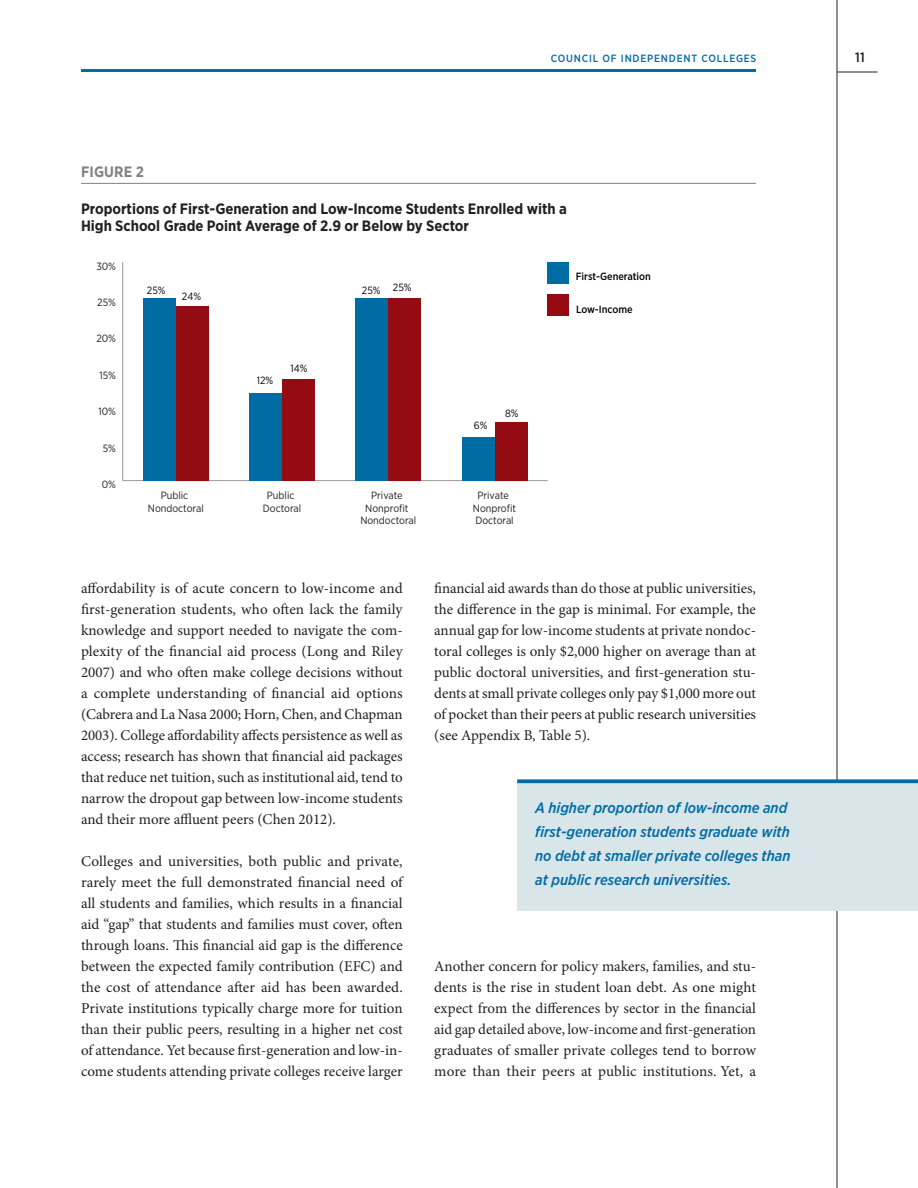
<style>
.page{position:relative;width:918px;height:1188px;background:#fff}
.page>*{position:absolute;margin:0;border:0;box-sizing:border-box;transform-origin:0 0}
.t1{font:15px/21px "Minion Pro";color:#231f20;text-align:justify}
.t2{font:700 15px/16.5px "Gotham Narrow";color:#231f20}
.t3{font:italic 500 15px/24px "Gotham Narrow";color:#006ca4}
.t4{font:700 15px "Gotham Narrow";letter-spacing:.01em;color:#808285}
.t5{font:500 13.5px "Gotham Narrow";color:#231f20}
.t6{font:10.5px/12.6px "Gotham Narrow";color:#231f20;text-align:center}
.t7{font:500 10.5px "Gotham Narrow";letter-spacing:.075em;color:#006ca4}
.t8{font:500 10.5px "Gotham Narrow";color:#040503}
.t9{font:10.5px "Gotham Narrow";color:#040503}
</style>
<div class="page">
<hr style="left:123px;top:480px;width:425px;height:1px;background:#989898">
<hr style="left:122px;top:262px;width:1px;height:219px;background:#989898">
<div style="left:547px;top:295px;width:22px;height:21px;background:#940c12"></div>
<div style="left:176px;top:306px;width:33px;height:175px;background:#940c12"></div>
<div style="left:282px;top:379px;width:33px;height:102px;background:#940c12"></div>
<div style="left:388px;top:298px;width:33px;height:183px;background:#940c12"></div>
<div style="left:495px;top:422px;width:32px;height:59px;background:#940c12"></div>
<div style="left:547px;top:262px;width:22px;height:22px;background:#006ca4"></div>
<div style="left:143px;top:298px;width:33px;height:183px;background:#006ca4"></div>
<div style="left:249px;top:393px;width:33px;height:88px;background:#006ca4"></div>
<div style="left:355px;top:298px;width:33px;height:183px;background:#006ca4"></div>
<div style="left:462px;top:437px;width:33px;height:44px;background:#006ca4"></div>
<hr style="left:81px;top:183px;width:675px;height:1px;background:#808285">
<hr style="left:81px;top:69px;width:675px;height:3px;background:#006ca4">
<hr style="left:837px;top:0;width:1px;height:1188px;background:#231f20">
<hr style="left:837px;top:72px;width:41px;height:1px;background:#231f20">
<div style="left:517px;top:781px;width:401px;height:130px;background:#d8e5e9"></div>
<svg style="left:517px;top:779px;width:401px;height:4px;background:#197aac"></svg>
<p class="t7" style="left:551px;top:52px;width:207px">COUNCIL OF INDEPENDENT COLLEGES</p>
<p class="t5" style="left:855px;top:49px;width:11px">11</p>
<p class="t4" style="left:81px;top:162px;width:65px">FIGURE 2</p>
<p class="t2" style="left:81px;top:201px;width:487px">Proportions of First-Generation and Low-Income Students Enrolled with a<br>High School Grade Point Average of 2.9 or Below by Sector</p>
<p class="t2" style="left:87px;top:206px;width:433px">with a High School Grade Point Average of 2.9 or Below by Sector</p>
<p class="t6" style="left:96px;top:259px;width:21px">30%</p>
<p class="t6" style="left:97px;top:296px;width:20px">25%</p>
<p class="t6" style="left:96px;top:332px;width:21px">20%</p>
<p class="t6" style="left:99px;top:369px;width:18px">15%</p>
<p class="t6" style="left:99px;top:405px;width:19px">10%</p>
<p class="t6" style="left:103px;top:441px;width:15px">5%</p>
<p class="t6" style="left:102px;top:478px;width:16px">0%</p>
<p class="t9" style="left:147px;top:283px;width:20px">25%</p>
<p class="t9" style="left:182px;top:290px;width:21px">24%</p>
<p class="t6" style="left:148px;top:489px;width:57px">Public<br>Nondoctoral</p>
<p class="t9" style="left:257px;top:374px;width:18px">12%</p>
<p class="t9" style="left:290px;top:362px;width:19px">14%</p>
<p class="t6" style="left:263px;top:489px;width:40px">Public<br>Doctoral</p>
<p class="t9" style="left:362px;top:282px;width:51px">25% 25%</p>
<p class="t6" style="left:360px;top:489px;width:57px">Private<br>Nonprofit<br>Nondoctoral</p>
<p class="t9" style="left:474px;top:419px;width:15px">6%</p>
<p class="t9" style="left:505px;top:407px;width:15px">8%</p>
<p class="t6" style="left:473px;top:489px;width:45px">Private<br>Nonprofit<br>Doctoral</p>
<p class="t8" style="left:576px;top:270px;width:77px">First-Generation</p>
<p class="t8" style="left:576px;top:303px;width:58px">Low-Income</p>
<p class="t1" style="left:81px;top:577px;width:323px">affordability is of acute concern to low-income and first-generation students, who often lack the family knowledge and support needed to navigate the com&shy;plexity of the financial aid process (Long and Riley 2007) and who often make college decisions without a complete understanding of financial aid options (Cabrera and La Nasa 2000; Horn, Chen, and Chapman 2003). College affordability affects persistence as well as access; research has shown that financial aid packages that reduce net tuition, such as institutional aid, tend to narrow the dropout gap between low-income students and their more affluent peers (Chen 2012).</p>
<p class="t1" style="left:81px;top:850px;width:323px">Colleges and universities, both public and private, rarely meet the full demonstrated financial need of all students and families, which results in a financial aid “gap” that students and families must cover, often through loans. This financial aid gap is the difference between the expected family contribution (EFC) and the cost of attendance after aid has been awarded.<br>Private institutions typically charge more for tuition than their public peers, resulting in a higher net cost of attendance. Yet because first-generation and low-in&shy;come students attending private colleges receive larger</p>
<p class="t1" style="left:434px;top:577px;width:323px">financial aid awards than do those at public universities, the difference in the gap is minimal. For example, the annual gap for low-income students at private nondoc&shy;toral colleges is only $2,000 higher on average than at public doctoral universities, and first-generation stu&shy;dents at small private colleges only pay $1,000 more out of pocket than their peers at public research universities (see Appendix B, Table 5).</p>
<p class="t3" style="left:535px;top:795px;width:257px">A higher proportion of low-income and first-generation students graduate with no debt at smaller private colleges than at public research universities.</p>
<p class="t1" style="left:434px;top:955px;width:323px">Another concern for policy makers, families, and stu&shy;dents is the rise in student loan debt. As one might expect from the differences by sector in the financial aid gap detailed above, low-income and first-generation graduates of smaller private colleges tend to borrow more than their peers at public institutions. Yet, a</p>
</div>
